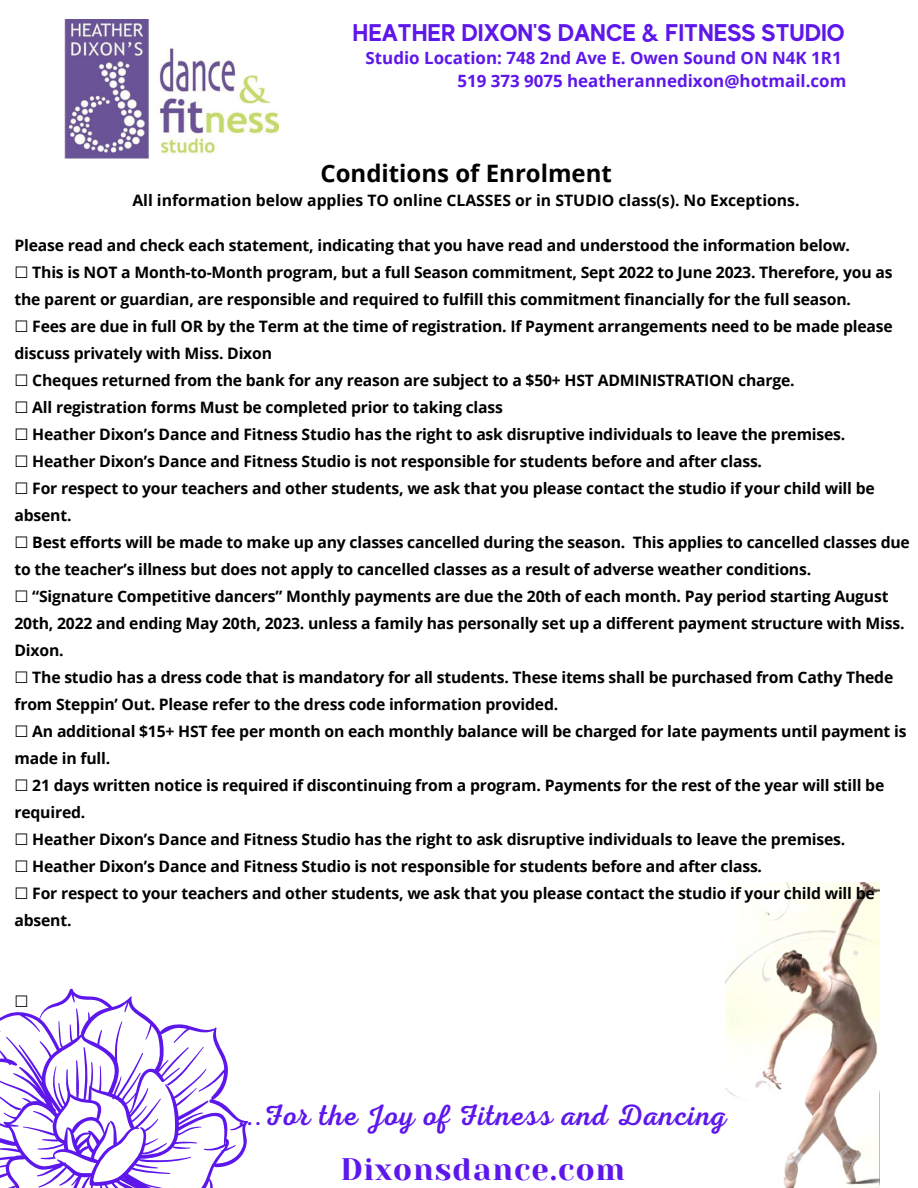
<style>
.page{position:relative;width:918px;height:1188px;background:#fff}
.page>*{position:absolute;margin:0;border:0;box-sizing:border-box;transform-origin:0 0}
.t1{font:31.05px "Yeseva One";letter-spacing:.03em;color:#5e17eb}
.t2{font:29.55px "Nexa Script";letter-spacing:.03em;color:#5e17eb}
.t3{font:700 24.15px "MADE Evolve Sans";color:#5e17eb}
.t4{font:700 24px "Open Sans";color:#000}
.t5{font:700 16.95px/23.2px "Open Sans";color:#5e17eb;text-align:right}
.t6{font:700 15.75px/27px "Open Sans";letter-spacing:-.015em;color:#000}
.t7{font:15.75px "DejaVu Sans";color:#000}
.s1{font-family:"DejaVu Sans";font-weight:400}
</style>
<div class="page">
<img style="left:725px;top:882px;width:154px;height:306px">
<svg style="left:0;top:989px;width:248px;height:199px"></svg>
<img style="left:65px;top:19px;width:213px;height:140px">
<h3 class="t3" style="left:353px;top:18px;width:494px">HEATHER DIXON'S DANCE &amp; FITNESS STUDIO</h3>
<p class="t5" style="left:366px;top:45px;width:482px">Studio Location: 748 2nd Ave E. Owen Sound ON N4K 1R1<br>519 373 9075 heatherannedixon@hotmail.com</p>
<h3 class="t4" style="left:320px;top:157px;width:293px">Conditions of Enrolment</h3>
<p class="t6" style="left:132px;top:186px;width:669px">All information below applies TO online CLASSES or in STUDIO class(s). No Exceptions.</p>
<p class="t6" style="left:15px;top:231px;width:897px">Please read and check each statement, indicating that you have read and understood the information below.<br><span class="s1">☐</span> This is NOT a Month-to-Month program, but a full Season commitment, Sept 2022 to June 2023. Therefore, you as the parent or guardian, are responsible and required to fulfill this commitment financially for the full season.<br><span class="s1">☐</span> Fees are due in full OR by the Term at the time of registration. If Payment arrangements need to be made please discuss privately with Miss. Dixon<br><span class="s1">☐</span> Cheques returned from the bank for any reason are subject to a $50+ HST ADMINISTRATION charge.<br><span class="s1">☐</span> All registration forms Must be completed prior to taking class<br><span class="s1">☐</span> Heather Dixon’s Dance and Fitness Studio has the right to ask disruptive individuals to leave the premises.<br><span class="s1">☐</span> Heather Dixon’s Dance and Fitness Studio is not responsible for students before and after class.<br><span class="s1">☐</span> For respect to your teachers and other students, we ask that you please contact the studio if your child will be absent.<br><span class="s1">☐</span> Best efforts will be made to make up any classes cancelled during the season. This applies to cancelled classes due to the teacher’s illness but does not apply to cancelled classes as a result of adverse weather conditions.<br><span class="s1">☐</span> “Signature Competitive dancers” Monthly payments are due the 20th of each month. Pay period starting August 20th, 2022 and ending May 20th, 2023. unless a family has personally set up a different payment structure with Miss.<br>Dixon.<br><span class="s1">☐</span> The studio has a dress code that is mandatory for all students. These items shall be purchased from Cathy Thede from Steppin’ Out. Please refer to the dress code information provided.<br><span class="s1">☐</span> An additional $15+ HST fee per month on each monthly balance will be charged for late payments until payment is made in full.<br><span class="s1">☐</span> 21 days written notice is required if discontinuing from a program. Payments for the rest of the year will still be required.<br><span class="s1">☐</span> Heather Dixon’s Dance and Fitness Studio has the right to ask disruptive individuals to leave the premises.<br><span class="s1">☐</span> Heather Dixon’s Dance and Fitness Studio is not responsible for students before and after class.<br><span class="s1">☐</span> For respect to your teachers and other students, we ask that you please contact the studio if your child will be absent.</p>
<p class="t7" style="left:15px;top:992px;width:16px">☐</p>
<h2 class="t2" style="left:239px;top:1098px;width:489px">...For the Joy of Fitness and Dancing</h2>
<h1 class="t1" style="left:340px;top:1152px;width:286px">Dixonsdance.com</h1>
</div>
